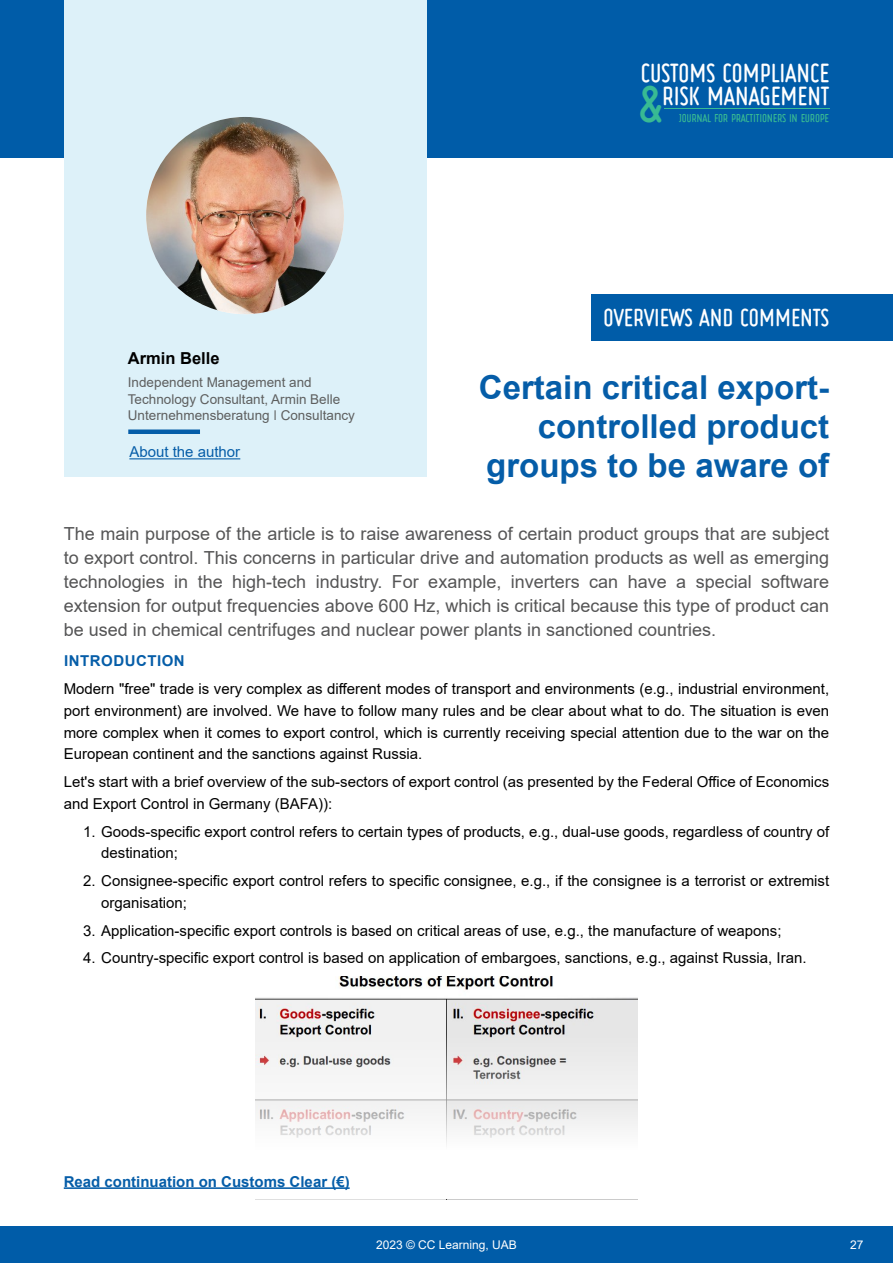
<style>
.page{position:relative;width:893px;height:1263px;background:#fff}
.page>*{position:absolute;margin:0;border:0;box-sizing:border-box;transform-origin:0 0}
.t1{font:700 38.1px "Ruler";color:#38ba93}
.t2{font:700 33px/39px "Arial";color:#055da8;text-align:right}
.t3{font:700 19.2px/23.1px "Ruler";color:#fff;text-align:right}
.t4{font:18px/24px "Arial";color:#555556;text-align:justify}
.t5{font:700 18px "Ruler";color:#fff}
.t6{font:700 16.5px "Arial";color:#000}
.t7{font:15px/21.8px "Arial";color:#000}
.t8{font:700 15px "Arial";color:#055da8}
.t9{font:15px "Arial";color:#055da8}
.t10{font:700 15px "Arial";letter-spacing:.035em;color:#055da8}
.t11{font:13.5px/16.2px "Arial";color:#5e5f5f}
.t12{font:12px "Arial";color:#fff}
.t13{font:700 8.4px "Ruler";color:#38ba93}
</style>
<div class="page">
<div style="left:0;top:1226px;width:893px;height:37px;background:#005ca8"></div>
<div style="left:0;top:0;width:893px;height:157px;background:#005ca8"></div>
<hr style="left:664px;top:108px;width:165px;height:1px;background:#38ba93">
<div style="left:64px;top:0;width:362px;height:477px;background:#ddf1f9"></div>
<div style="left:128px;top:429px;width:72px;height:5px;background:#055da8"></div>
<img style="left:146px;top:117px;width:198px;height:197px;border-radius:99px">
<hr style="left:129px;top:458px;width:111px;height:1px;background:#055da8">
<div style="left:591px;top:294px;width:302px;height:47px;background:#005ca8"></div>
<img style="left:255px;top:976px;width:383px;height:42px">
<svg style="left:63px;top:1018px;width:575px;height:171px"></svg>
<hr style="left:64px;top:1187px;width:286px;height:2px;background:#055da8">
<p class="t3" style="left:640px;top:63px;width:190px">CUSTOMS COMPLIANCE<br>RISK MANAGEMENT</p>
<h1 class="t1" style="left:637px;top:86px;width:28px">&amp;</h1>
<p class="t13" style="left:679px;top:114px;width:152px">JOURNAL FOR PRACTITIONERS IN EUROPE</p>
<p class="t6" style="left:128px;top:346px;width:93px">Armin Belle</p>
<p class="t11" style="left:128px;top:374px;width:229px">Independent Management and<br>Technology Consultant, Armin Belle<br>Unternehmensberatung Consultancy</p>
<p class="t9" style="left:129px;top:442px;width:112px">About the author</p>
<p class="t5" style="left:603px;top:309px;width:227px">OVERVIEWS AND COMMENTS</p>
<h2 class="t2" style="left:479px;top:368px;width:352px">Certain critical export&shy;controlled product groups to be aware of</h2>
<p class="t4" style="left:64px;top:522px;width:767px">The main purpose of the article is to raise awareness of certain product groups that are subject to export control. This concerns in particular drive and automation products as well as emerging technologies in the high-tech industry. For example, inverters can have a special software extension for output frequencies above 600 Hz, which is critical because this type of product can be used in chemical centrifuges and nuclear power plants in sanctioned countries.</p>
<p class="t10" style="left:64px;top:651px;width:122px">INTRODUCTION</p>
<p class="t7" style="left:64px;top:678px;width:767px;text-align:justify">Modern "free" trade is very complex as different modes of transport and environments (e.g., industrial environment, port environment) are involved. We have to follow many rules and be clear about what to do. The situation is even more complex when it comes to export control, which is currently receiving special attention due to the war on the European continent and the sanctions against Russia.</p>
<p class="t7" style="left:64px;top:771px;width:767px">Let's start with a brief overview of the sub-sectors of export control (as presented by the Federal Office of Economics and Export Control in Germany (BAFA)):</p>
<p class="t7" style="left:101px;top:820px;width:729px;text-indent:-18px">1. Goods-specific export control refers to certain types of products, e.g., dual-use goods, regardless of country of destination;</p>
<p class="t7" style="left:101px;top:870px;width:729px;text-indent:-18px">2. Consignee-specific export control refers to specific consignee, e.g., if the consignee is a terrorist or extremist organisation;</p>
<p class="t7" style="left:83px;top:919px;width:700px">3. Application-specific export controls is based on critical areas of use, e.g., the manufacture of weapons;</p>
<p class="t7" style="left:83px;top:947px;width:725px">4. Country-specific export control is based on application of embargoes, sanctions, e.g., against Russia, Iran.</p>
<p class="t8" style="left:64px;top:1171px;width:287px">Read continuation on Customs Clear (€)</p>
<p class="t12" style="left:376px;top:1237px;width:142px">2023 © CC Learning, UAB</p>
<p class="t12" style="left:850px;top:1236px;width:15px">27</p>
</div>
